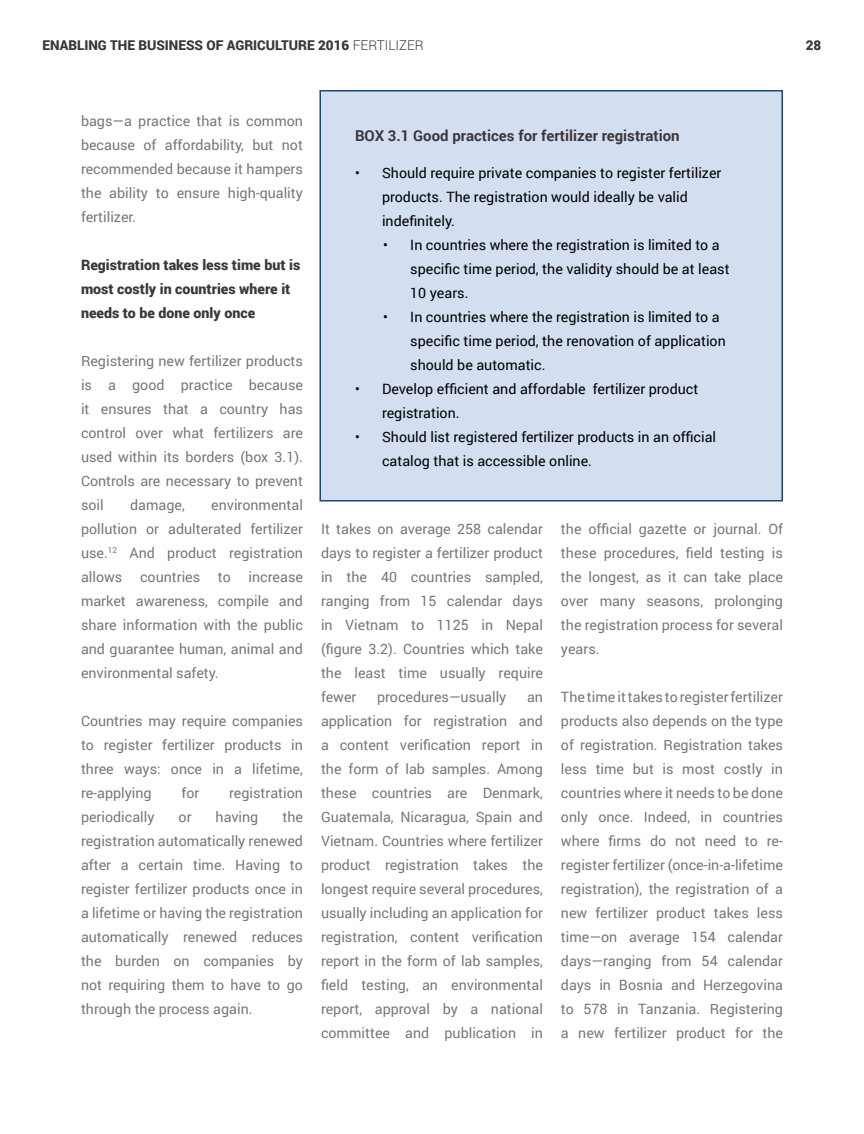
<style>
.page{position:relative;width:864px;height:1134px;background:#fff}
.page>*{position:absolute;margin:0;border:0;box-sizing:border-box;transform-origin:0 0}
.t1{font:700 15px "Roboto";color:#3d363b}
.t2{font:14.25px/24px "Roboto";color:#75797b;text-align:justify}
.t3{font:14.25px/24px "Roboto";color:#000001}
.t4{font:900 14.25px/24px "Roboto";color:#3d363b}
.t5{font:900 13.5px "Roboto";color:#3d363b}
.s1{font-weight:300}
</style>
<div class="page">
<div style="left:320px;top:91px;width:462px;height:410px;background:#d3dff1"></div>
<div style="left:320px;top:90px;width:463px;height:412px;border:2px solid #1e4773"></div>
<p class="t5" style="left:43px;top:36px;width:383px">ENABLING THE BUSINESS OF AGRICULTURE 2016 <span class="s1">FERTILIZER</span></p>
<p class="t5" style="left:806px;top:36px;width:17px">28</p>
<p class="t2" style="left:81px;top:108px;width:224px">bags—a practice that is common because of affordability, but not recommended because it hampers the ability to ensure high-quality fertilizer.</p>
<p class="t4" style="left:81px;top:252px;width:221px">Registration takes less time but is most costly in countries where it needs to be done only once</p>
<p class="t2" style="left:81px;top:348px;width:224px">Registering new fertilizer products is a good practice because it ensures that a country has control over what fertilizers are used within its borders (box 3.1).<br>Controls are necessary to prevent soil</p>
<p class="t2" style="left:81px;top:492px;width:224px;text-indent:130px">environmental pollution or adulterated fertilizer use.<sup>12</sup> And product registration allows countries to increase market awareness, compile and share information with the public and guarantee human, animal and environmental safety.</p>
<p class="t2" style="left:81px;top:708px;width:224px">Countries may require companies to register fertilizer products in three ways: once in a lifetime, re-applying</p>
<p class="t2" style="left:130px;top:492px;width:56px">damage,</p>
<p class="t2" style="left:182px;top:780px;width:19px">for</p>
<p class="t2" style="left:229px;top:780px;width:75px">registration</p>
<p class="t2" style="left:81px;top:804px;width:224px;text-indent:201px">the registration automatically renewed after a certain time. Having to register fertilizer products once in a lifetime or having the registration automatically renewed reduces the burden on companies by not requiring them to have to go through the process again.</p>
<p class="t2" style="left:81px;top:804px;width:75px">periodically</p>
<p class="t2" style="left:179px;top:804px;width:14px">or</p>
<p class="t2" style="left:216px;top:804px;width:44px">having</p>
<p class="t1" style="left:355px;top:125px;width:326px">BOX 3.1 Good practices for fertilizer registration</p>
<p class="t3" style="left:382px;top:160px;width:341px;text-indent:-27px">• Should require private companies to register fertilizer products. The registration would ideally be valid indefinitely.</p>
<p class="t3" style="left:410px;top:232px;width:321px;text-indent:-27px">• In countries where the registration is limited to a specific time period, the validity should be at least<br>10 years.</p>
<p class="t3" style="left:410px;top:304px;width:317px;text-indent:-27px">• In countries where the registration is limited to a specific time period, the renovation of application should be automatic.</p>
<p class="t3" style="left:382px;top:376px;width:318px;text-indent:-27px">• Develop efficient and affordable fertilizer product registration.</p>
<p class="t3" style="left:382px;top:424px;width:336px;text-indent:-27px">• Should list registered fertilizer products in an official catalog that is accessible online.</p>
<p class="t2" style="left:321px;top:516px;width:224px">It takes on average 258 calendar days to register a fertilizer product in the 40 countries sampled, ranging from 15 calendar days in Vietnam to 1125 in Nepal (figure 3.2). Countries which take the least time usually require fewer</p>
<p class="t2" style="left:377px;top:684px;width:131px">procedures—usually</p>
<p class="t2" style="left:321px;top:684px;width:224px;text-indent:206px">an application for registration and a content verification report in the form of lab samples. Among these countries are Denmark, Guatemala, Nicaragua, Spain and Vietnam. Countries where fertilizer product registration takes the longest require several procedures, usually including an application for registration, content verification report in the form of lab samples, field testing, an environmental report, approval by a national committee and publication in</p>
<p class="t2" style="left:561px;top:516px;width:224px">the official gazette or journal. Of these procedures, field testing is the longest, as it can take place over many seasons, prolonging the registration process for several years.</p>
<p class="t2" style="left:561px;top:684px;width:224px">The time it takes to register fertilizer products also depends on the type of registration. Registration takes less time but is most costly in countries where it needs to be done only once. Indeed, in countries where firms do not need to re&shy;register fertilizer (once-in-a-lifetime registration), the registration of a new fertilizer product takes less time—on average 154 calendar days—ranging from 54 calendar days in Bosnia and Herzegovina to 578 in Tanzania. Registering a new fertilizer product for the</p>
</div>
